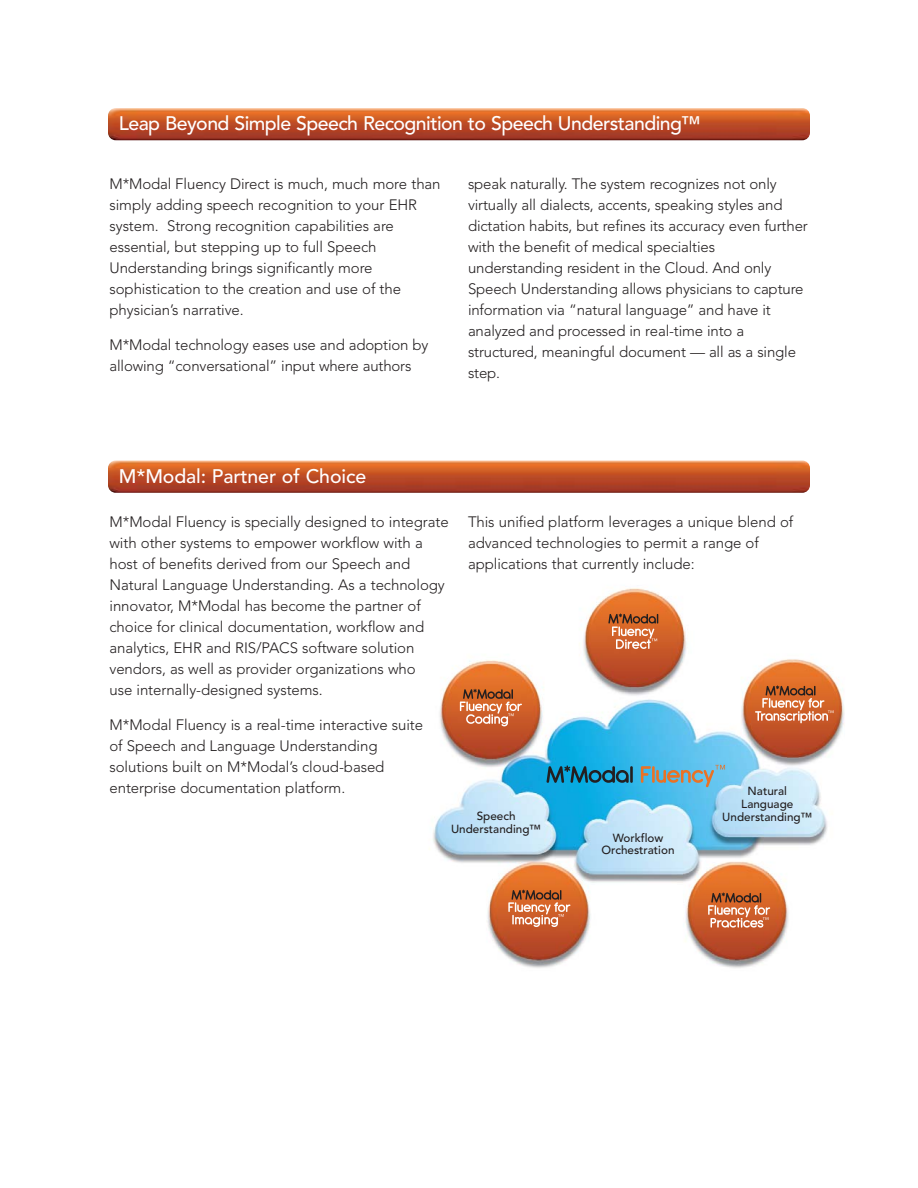
<style>
.page{position:relative;width:918px;height:1188px;background:#fff}
.page>*{position:absolute;margin:0;border:0;box-sizing:border-box;transform-origin:0 0}
.t1{font:500 19.5px "Avenir";letter-spacing:-.03em;color:#fff}
.t2{font:500 19.5px "Avenir";letter-spacing:-.005em;color:#fff}
.t3{font:300 15px/21px "Avenir";letter-spacing:-.005em;color:#231f20}
.t4{font:500 11.7px/12.6px "Avenir";color:#231f20;text-align:center}
</style>
<div class="page">
<img style="left:433px;top:588px;width:412px;height:380px">
<svg style="left:547px;top:765px;width:86px;height:18px;background:#197394"></svg>
<svg style="left:641px;top:765px;width:84px;height:22px;background:#7eaab6"></svg>
<svg style="left:608px;top:614px;width:50px;height:35px;background:#c6774d"></svg>
<svg style="left:755px;top:685px;width:79px;height:38px;background:#ce794c"></svg>
<svg style="left:708px;top:893px;width:62px;height:35px;background:#c97952"></svg>
<svg style="left:508px;top:890px;width:62px;height:37px;background:#ca794f"></svg>
<img style="left:108px;top:108px;width:702px;height:32px;border-radius:8px">
<img style="left:108px;top:460px;width:702px;height:33px;border-radius:8px">
<svg style="left:460px;top:689px;width:62px;height:37px;background:#c9764c"></svg>
<h1 class="t1" style="left:119px;top:116px;width:584px">Leap Beyond Simple Speech Recognition to Speech Understanding™</h1>
<p class="t3" style="left:110px;top:175px;width:333px">M*Modal Fluency Direct is much, much more than simply adding speech recognition to your EHR system. Strong recognition capabilities are essential, but stepping up to full Speech Understanding brings significantly more sophistication to the creation and use of the physician’s narrative.</p>
<p class="t3" style="left:110px;top:335px;width:321px">M*Modal technology eases use and adoption by allowing “conversational” input where authors</p>
<p class="t3" style="left:468px;top:175px;width:341px">speak naturally. The system recognizes not only virtually all dialects, accents, speaking styles and dictation habits, but refines its accuracy even further with the benefit of medical specialties understanding resident in the Cloud. And only Speech Understanding allows physicians to capture information via “natural language” and have it analyzed and processed in real-time into a structured, meaningful document — all as a single step.</p>
<h1 class="t2" style="left:119px;top:468px;width:249px">M*Modal: Partner of Choice</h1>
<p class="t3" style="left:468px;top:513px;width:327px">This unified platform leverages a unique blend of advanced technologies to permit a range of applications that currently include:</p>
<p class="t3" style="left:110px;top:513px;width:341px">M*Modal Fluency is specially designed to integrate with other systems to empower workflow with a host of benefits derived from our Speech and Natural Language Understanding. As a technology innovator, M*Modal has become the partner of choice for clinical documentation, workflow and analytics, EHR and RIS/PACS software solution vendors, as well as provider organizations who<br>use internally-designed systems.</p>
<p class="t3" style="left:110px;top:715px;width:315px">M*Modal Fluency is a real-time interactive suite of Speech and Language Understanding solutions built on M*Modal’s cloud-based enterprise documentation platform.</p>
<p class="t4" style="left:722px;top:786px;width:92px">Natural<br>Language<br>Understanding™</p>
<p class="t4" style="left:451px;top:811px;width:92px">Speech<br>Understanding™</p>
<p class="t4" style="left:602px;top:833px;width:75px">Workflow<br>Orchestration</p>
</div>
